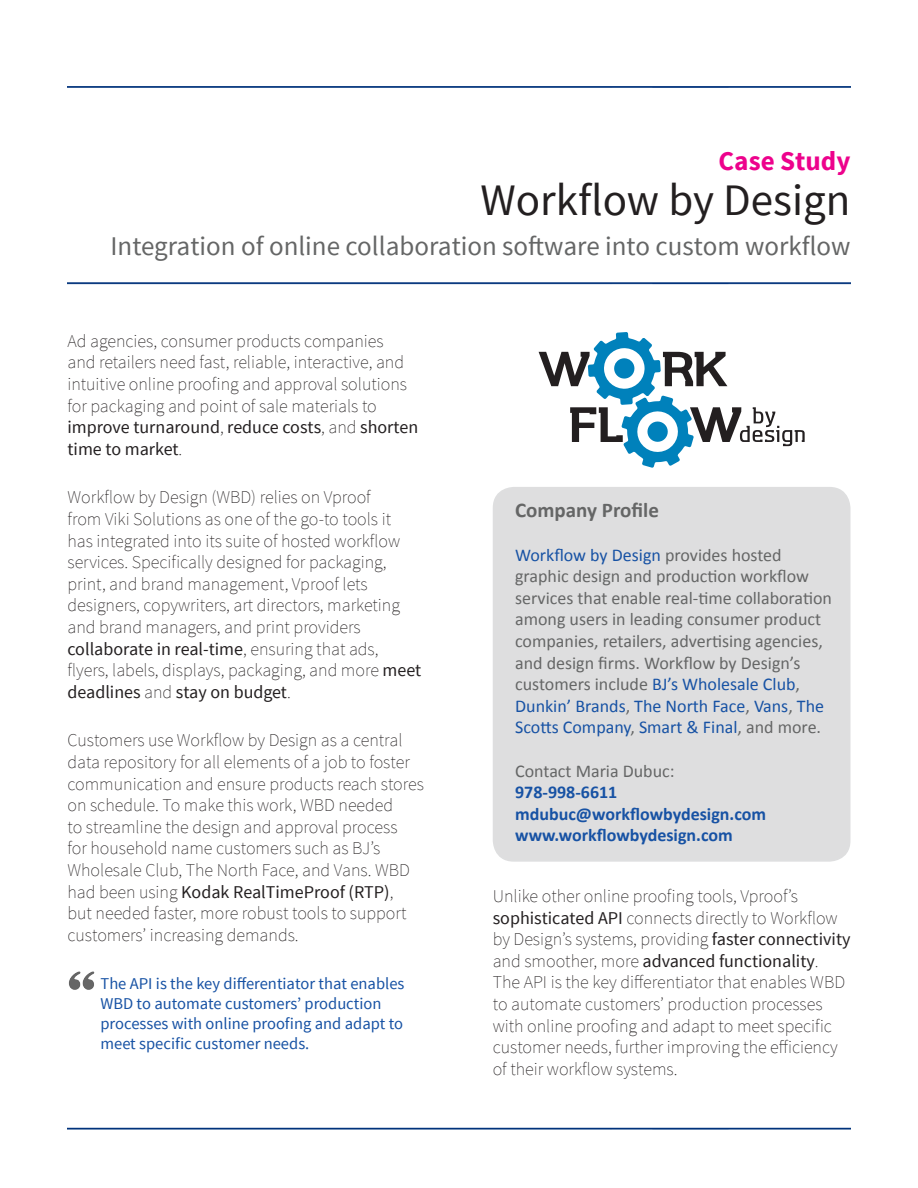
<style>
.page{position:relative;width:918px;height:1188px;background:#fff}
.page>*{position:absolute;margin:0;border:0;box-sizing:border-box;transform-origin:0 0}
.t1{font:45px "Source Sans Pro";color:#231f20}
.t2{font:27px "Source Sans Pro";color:#656666}
.t3{font:700 27px "Source Sans Pro";color:#ed028c}
.t4{font:700 21px "Calibri";color:#656666}
.t5{font:200 18px/21.6px "Source Sans Pro";color:#231f20}
.t6{font:18px/21.6px "Calibri";color:#656666}
.t7{font:700 18px "Calibri";color:#1752a4}
.t8{font:16.5px/19.8px "Source Sans Pro";color:#1752a4}
.s1{font-weight:400}
.s2{color:#1752a4}
</style>
<div class="page">
<img style="left:68px;top:1127px;width:782px;height:3px">
<img style="left:68px;top:86px;width:782px;height:2px">
<div style="left:494px;top:488px;width:356px;height:373px;background:#dededf;border-radius:20px"></div>
<div style="left:493px;top:487px;width:357px;height:375px;border:2px solid #919396;border-radius:20px"></div>
<img style="left:68px;top:971px;width:27px;height:19px">
<img style="left:68px;top:282px;width:782px;height:3px">
<svg style="left:539px;top:332px;width:266px;height:136px"></svg>
<p class="t3" style="left:719px;top:143px;width:133px">Case Study</p>
<p class="t1" style="left:481px;top:173px;width:371px">Workflow by Design</p>
<p class="t2" style="left:110px;top:229px;width:742px">Integration of online collaboration software into custom workflow</p>
<p class="t5" style="left:68px;top:330px;width:352px">Ad agencies, consumer products companies<br>and retailers need fast, reliable, interactive, and intuitive online proofing and approval solutions for packaging and point of sale materials to <span class="s1">improve turnaround</span>, <span class="s1">reduce costs</span>, and <span class="s1">shorten time to market</span>.</p>
<p class="t5" style="left:68px;top:487px;width:355px">Workflow by Design (WBD) relies on Vproof<br>from Viki Solutions as one of the go-to tools it has integrated into its suite of hosted workflow services. Specifically designed for packaging, print, and brand management, Vproof lets designers, copywriters, art directors, marketing and brand managers, and print providers <span class="s1">collaborate in real-time</span>, ensuring that ads, flyers, labels, displays, packaging, and more <span class="s1">meet deadlines</span> and <span class="s1">stay on budget</span>.</p>
<p class="t5" style="left:68px;top:730px;width:358px">Customers use Workflow by Design as a central data repository for all elements of a job to foster communication and ensure products reach stores on schedule. To make this work, WBD needed<br>to streamline the design and approval process<br>for household name customers such as BJ’s Wholesale Club, The North Face, and Vans. WBD had been using <span class="s1">Kodak RealTimeProof (RTP)</span>,<br>but needed faster, more robust tools to support customers’ increasing demands.</p>
<p class="t8" style="left:100px;top:974px;width:306px">The API is the key differentiator that enables WBD to automate customers’ production processes with online proofing and adapt to meet specific customer needs.</p>
<p class="t4" style="left:515px;top:497px;width:145px">Company Profile</p>
<p class="t6" style="left:515px;top:544px;width:318px"><span class="s2">Workflow by Design</span> provides hosted graphic design and production workflow services that enable real-time collaboration among users in leading consumer product companies, retailers, advertising agencies, and design firms. Workflow by Design’s customers include <span class="s2">BJ’s Wholesale Club</span>, <span class="s2">Dunkin’ Brands</span>, <span class="s2">The North Face</span>, <span class="s2">Vans</span>, <span class="s2">The Scotts Company</span>, <span class="s2">Smart &amp; Final</span>, and more.</p>
<p class="t6" style="left:515px;top:760px;width:161px">Contact Maria Dubuc:</p>
<p class="t7" style="left:515px;top:781px;width:104px">978-998-6611</p>
<p class="t7" style="left:515px;top:802px;width:252px">mdubuc@workflowbydesign.com</p>
<p class="t7" style="left:515px;top:824px;width:219px">www.workflowbydesign.com</p>
<p class="t5" style="left:493px;top:885px;width:359px">Unlike other online proofing tools, Vproof’s <span class="s1">sophisticated API</span> connects directly to Workflow by Design’s systems, providing <span class="s1">faster connectivity </span>and smoother, more <span class="s1">advanced functionality</span>.<br>The API is the key differentiator that enables WBD to automate customers’ production processes with online proofing and adapt to meet specific customer needs, further improving the efficiency of their workflow systems.</p>
</div>
